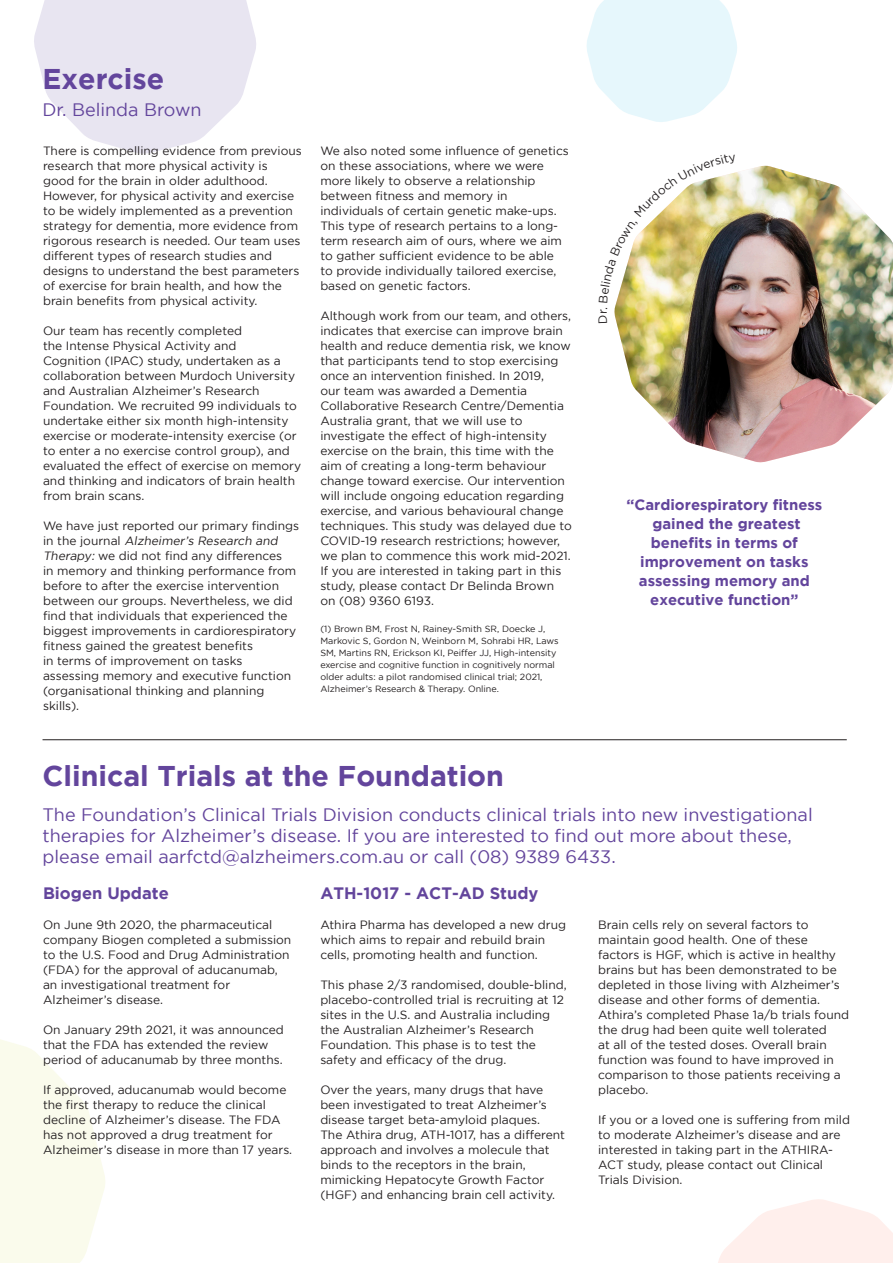
<style>
.page{position:relative;width:893px;height:1263px;background:#fff}
.page>*{position:absolute;margin:0;border:0;box-sizing:border-box;transform-origin:0 0}
.t1{font:700 28.5px "Gotham";color:#63459c}
.t2{font:18px/21px "Gotham";color:#63459c}
.t3{font:700 16.5px "Gotham";color:#63459c}
.t4{font:700 14.85px/19px "Gotham";color:#63459c;text-align:center}
.t5{font:12px/15px "Gotham";color:#231f20}
.t6{font:9px/12px "Gotham";color:#231f20}
.s1{font-style:italic}
</style>
<div class="page">
<svg style="left:34px;top:0;width:222px;height:154px"></svg>
<svg style="left:718px;top:1199px;width:175px;height:64px"></svg>
<svg style="left:0;top:1039px;width:105px;height:224px"></svg>
<svg style="left:587px;top:0;width:150px;height:122px"></svg>
<hr style="left:43px;top:739px;width:804px;height:1px;background:#231f20">
<img style="left:616px;top:166px;width:277px;height:297px">
<img style="left:614px;top:166px;width:122px;height:157px">
<p class="t1" style="left:43px;top:62px;width:123px">Exercise</p>
<p class="t2" style="left:43px;top:99px;width:161px">Dr. Belinda Brown</p>
<p class="t5" style="left:43px;top:143px;width:260px">There is compelling evidence from previous research that more physical activity is good for the brain in older adulthood.<br>However, for physical activity and exercise to be widely implemented as a prevention strategy for dementia, more evidence from rigorous research is needed. Our team uses different types of research studies and designs to understand the best parameters of exercise for brain health, and how the brain benefits from physical activity.</p>
<p class="t5" style="left:43px;top:323px;width:260px">Our team has recently completed<br>the Intense Physical Activity and<br>Cognition (IPAC) study, undertaken as a collaboration between Murdoch University and Australian Alzheimer’s Research Foundation. We recruited 99 individuals to undertake either six month high-intensity exercise or moderate-intensity exercise (or to enter a no exercise control group), and evaluated the effect of exercise on memory and thinking and indicators of brain health from brain scans.</p>
<p class="t5" style="left:43px;top:518px;width:258px">We have just reported our primary findings i n t h e j o u r n a l <span class="s1">Alzheimer’s Research and Therapy:</span> we did not find any differences<br>in memory and thinking performance from before to after the exercise intervention between our groups. Nevertheless, we did find that individuals that experienced the biggest improvements in cardiorespiratory fitness gained the greatest benefits<br>in terms of improvement on tasks assessing memory and executive function (organisational thinking and planning skills).</p>
<p class="t5" style="left:320px;top:143px;width:250px">We also noted some influence of genetics on these associations, where we were more likely to observe a relationship between fitness and memory in individuals of certain genetic make-ups.<br>This type of research pertains to a long&shy;term research aim of ours, where we aim to gather sufficient evidence to be able to provide individually tailored exercise, based on genetic factors.</p>
<p class="t5" style="left:320px;top:308px;width:253px">Although work from our team, and others, indicates that exercise can improve brain health and reduce dementia risk, we know that participants tend to stop exercising once an intervention finished. In 2019,<br>our team was awarded a Dementia Collaborative Research Centre/Dementia Australia grant, that we will use to investigate the effect of high-intensity exercise on the brain, this time with the aim of creating a long-term behaviour change toward exercise. Our intervention will include ongoing education regarding exercise, and various behavioural change techniques. This study was delayed due to COVID-19 research restrictions; however, we plan to commence this work mid-2021.<br>If you are interested in taking part in this study, please contact Dr Belinda Brown on (08) 9360 6193.</p>
<p class="t6" style="left:320px;top:622px;width:240px">(1) Brown BM, Frost N, Rainey-Smith SR, Doecke J, Markovic S, Gordon N, Weinborn M, Sohrabi HR, Laws SM, Martins RN, Erickson KI, Peiffer JJ, High-intensity exercise and cognitive function in cognitively normal older adults: a pilot randomised clinical trial; 2021, Alzheimer’s Research &amp; Therapy. Online.</p>
<p class="t1" style="left:43px;top:759px;width:463px">Clinical Trials at the Foundation</p>
<p class="t4" style="left:626px;top:495px;width:198px">“Cardiorespiratory fitness gained the greatest benefits in terms of improvement on tasks assessing memory and executive function”</p>
<p class="t2" style="left:43px;top:803px;width:772px">The Foundation’s Clinical Trials Division conducts clinical trials into new investigational therapies for Alzheimer’s disease. If you are interested to find out more about these, please email aarfctd@alzheimers.com.au or call (08) 9389 6433.</p>
<p class="t3" style="left:43px;top:884px;width:127px">Biogen Update</p>
<p class="t5" style="left:43px;top:917px;width:250px">On June 9th 2020, the pharmaceutical company Biogen completed a submission to the U.S. Food and Drug Administration (FDA) for the approval of aducanumab, an investigational treatment for Alzheimer’s disease.</p>
<p class="t5" style="left:43px;top:1022px;width:242px">On January 29th 2021, it was announced that the FDA has extended the review period of aducanumab by three months.</p>
<p class="t5" style="left:43px;top:1082px;width:251px">If approved, aducanumab would become the first therapy to reduce the clinical decline of Alzheimer’s disease. The FDA has not approved a drug treatment for Alzheimer’s disease in more than 17 years.</p>
<p class="t3" style="left:320px;top:884px;width:220px">ATH-1017 - ACT-AD Study</p>
<p class="t5" style="left:320px;top:917px;width:247px">Athira Pharma has developed a new drug which aims to repair and rebuild brain cells, promoting health and function.</p>
<p class="t5" style="left:320px;top:977px;width:248px">This phase 2/3 randomised, double-blind, placebo-controlled trial is recruiting at 12 sites in the U.S. and Australia including the Australian Alzheimer’s Research Foundation. This phase is to test the safety and efficacy of the drug.</p>
<p class="t5" style="left:320px;top:1082px;width:246px">Over the years, many drugs that have been investigated to treat Alzheimer’s disease target beta-amyloid plaques.<br>The Athira drug, ATH-1017, has a different approach and involves a molecule that binds to the receptors in the brain, mimicking Hepatocyte Growth Factor (HGF) and enhancing brain cell activity.</p>
<p class="t5" style="left:598px;top:917px;width:243px">Brain cells rely on several factors to maintain good health. One of these factors is HGF, which is active in healthy brains but has been demonstrated to be depleted in those living with Alzheimer’s disease and other forms of dementia.</p>
<p class="t5" style="left:598px;top:1007px;width:252px">Athira’s completed Phase 1a/b trials found the drug had been quite well tolerated<br>at all of the tested doses. Overall brain function was found to have improved in comparison to those patients receiving a placebo.</p>
<p class="t5" style="left:598px;top:1112px;width:253px">If you or a loved one is suffering from mild to moderate Alzheimer’s disease and are interested in taking part in the ATHIRA-ACT study, please contact out Clinical Trials Division.</p>
</div>
